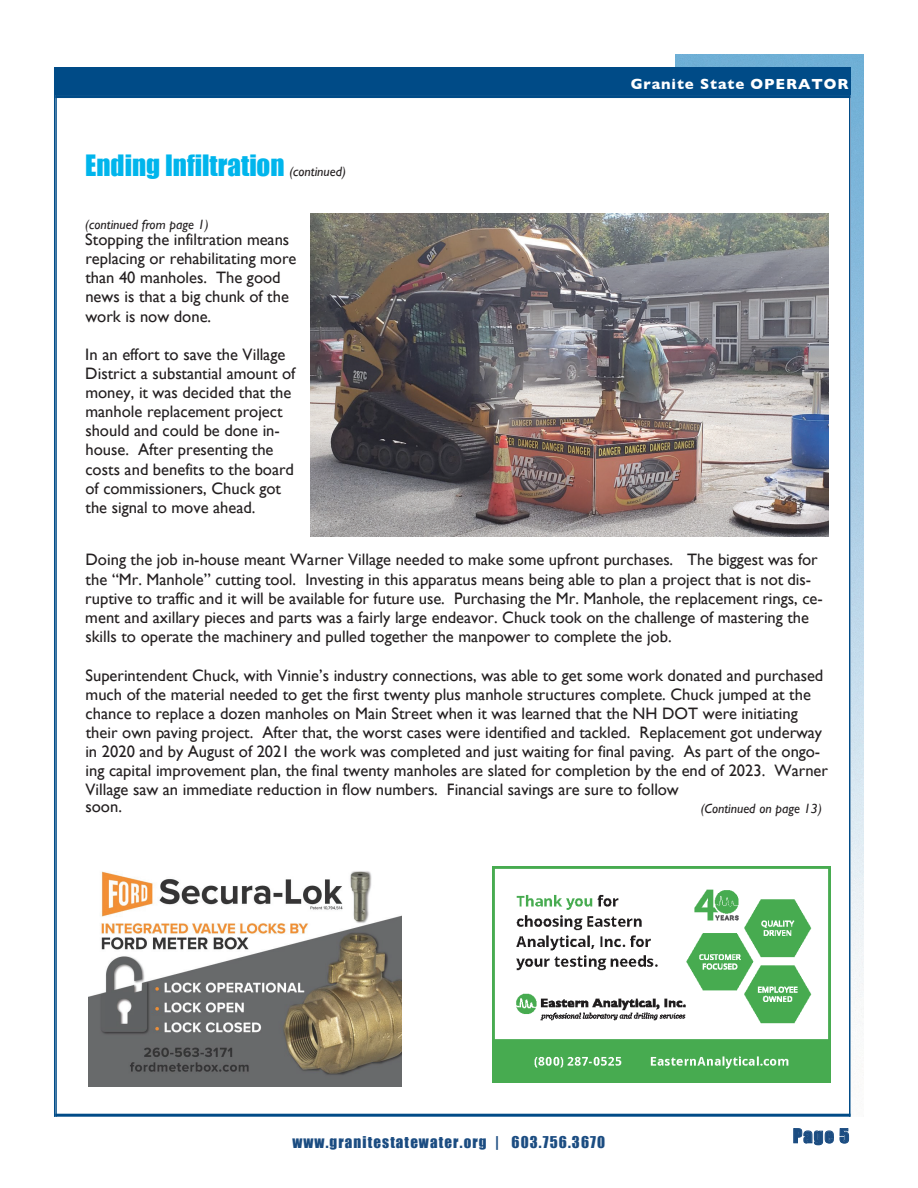
<style>
.page{position:relative;width:918px;height:1188px;background:#fff}
.page>*{position:absolute;margin:0;border:0;box-sizing:border-box;transform-origin:0 0}
.t1{font:27px "Impact";color:#00b5ec}
.t2{font:18px "Impact";color:#1b4c81}
.t3{font:16.65px "Gill Sans";color:#231f20}
.t4{font:16.5px/19.2px "Gill Sans";color:#231f20}
.t5{font:15px "Impact";letter-spacing:.075em;color:#1b4c81}
.t6{font:700 15px "Gill Sans";letter-spacing:.06em;color:#fff}
.t7{font:italic 13.5px "Gill Sans";color:#231f20}
.s1{font-family:"Gill Sans";font-style:italic;font-size:13.5px;color:#231f20}
</style>
<div class="page">
<img style="left:675px;top:54px;width:189px;height:971px">
<hr style="left:54px;top:68px;width:1px;height:1049px;background:#004b87">
<div style="left:54px;top:68px;width:796px;height:28px;background:#004b87"></div>
<div style="left:55px;top:95px;width:796px;height:1022px;background:#fff"></div>
<hr style="left:55px;top:95px;width:2px;height:1022px;background:#004b87">
<hr style="left:849px;top:95px;width:2px;height:1022px;background:#004b87">
<hr style="left:55px;top:95px;width:795px;height:3px;background:#004b87">
<hr style="left:55px;top:1114px;width:796px;height:3px;background:#004b87">
<svg style="left:793px;top:1128px;width:41px;height:17px"></svg>
<svg style="left:840px;top:1128px;width:9px;height:16px"></svg>
<img style="left:88px;top:871px;width:314px;height:216px">
<img style="left:493px;top:866px;width:337px;height:217px">
<img style="left:311px;top:214px;width:518px;height:323px">
<h1 class="t1" style="left:85px;top:145px;width:262px">Ending Infiltration <span class="s1">(continued)</span></h1>
<p class="t6" style="left:631px;top:72px;width:219px">Granite State OPERATOR</p>
<p class="t7" style="left:85px;top:217px;width:125px">(continued from page 1)</p>
<p class="t4" style="left:85px;top:229px;width:213px">Stopping the infiltration means replacing or rehabilitating more than 40 manholes. The good news is that a big chunk of the work is now done.</p>
<p class="t3" style="left:85px;top:344px;width:202px">In an effort to save the Village</p>
<p class="t4" style="left:85px;top:363px;width:212px">District a substantial amount of money, it was decided that the manhole replacement project should and could be done in&shy;house. After presenting the costs and benefits to the board of commissioners, Chuck got the signal to move ahead.</p>
<p class="t4" style="left:86px;top:550px;width:734px">Doing the job in-house meant Warner Village needed to make some upfront purchases. The biggest was for the “Mr. Manhole” cutting tool. Investing in this apparatus means being able to plan a project that is not dis-</p>
<p class="t3" style="left:85px;top:588px;width:739px">ruptive to traffic and it will be available for future use. Purchasing the Mr. Manhole, the replacement rings, ce-</p>
<p class="t4" style="left:85px;top:607px;width:725px;line-height:19.6px">ment and axillary pieces and parts was a fairly large endeavor. Chuck took on the challenge of mastering the skills to operate the machinery and pulled together the manpower to complete the job.</p>
<p class="t4" style="left:85px;top:665px;width:744px">Superintendent Chuck, with Vinnie’s industry connections, was able to get some work donated and purchased much of the material needed to get the first twenty plus manhole structures complete. Chuck jumped at the chance to replace a dozen manholes on Main Street when it was learned that the NH DOT were initiating their own paving project. After that, the worst cases were identified and tackled. Replacement got underway in 2020 and by August of 2021 the work was completed and just waiting for final paving. As part of the ongo&shy;ing capital improvement plan, the final twenty manholes are slated for completion by the end of 2023. Warner Village saw an immediate reduction in flow numbers. Financial savings are sure to follow</p>
<p class="t4" style="left:86px;top:797px;width:38px">soon.</p>
<p class="t7" style="left:701px;top:801px;width:123px">(Continued on page 13)</p>
<p class="t5" style="left:292px;top:1131px;width:314px">www.granitestatewater.org | 603.756.3670</p>
<p class="t2" style="left:793px;top:1122px;width:58px">Page 5</p>
</div>
